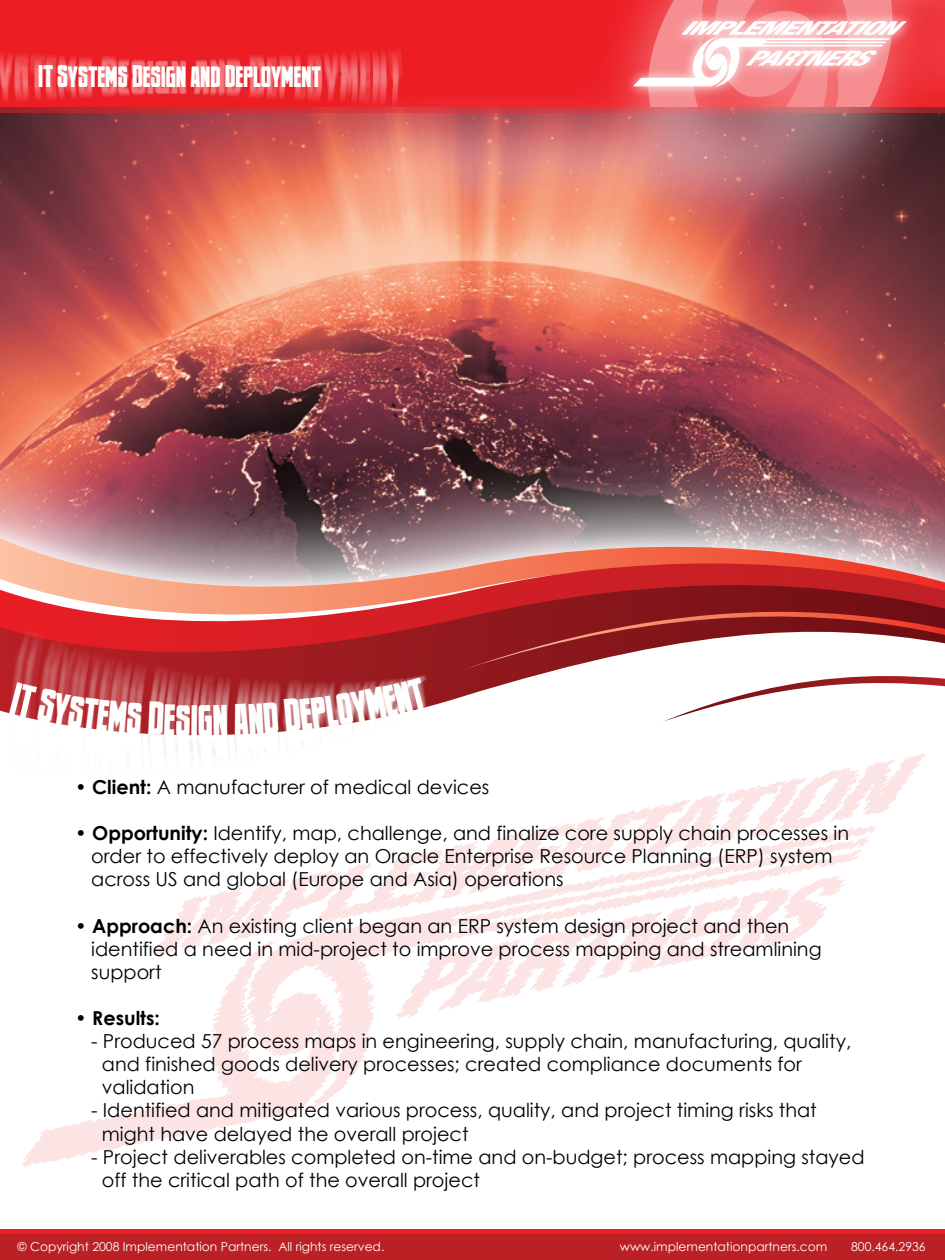
<style>
.page{position:relative;width:945px;height:1260px;background:#fff}
.page>*{position:absolute;margin:0;border:0;box-sizing:border-box;transform-origin:0 0}
.t1{font:42px "Newsflash BB";color:#fff}
.t2{font:28px "Newsflash BB";color:#fff}
.t3{font:19.25px/23.1px "Century Gothic";color:#000}
.t4{font:700 19.25px "Century Gothic";color:#000}
.t5{font:12.25px "Century Gothic";color:#fff}
.s1{font-weight:700}
</style>
<div class="page">
<img style="left:0;top:161px;width:945px;height:228px">
<div style="left:0;top:1229px;width:945px;height:9px;background:#ed1d24"></div>
<img style="left:0;top:0;width:254px;height:161px">
<img style="left:254px;top:0;width:691px;height:270px">
<svg style="left:336px;top:0;width:609px;height:106px;background:#ed282f"></svg>
<div style="left:0;top:1234px;width:945px;height:26px;background:#bb2025"></div>
<img style="left:0;top:389px;width:945px;height:106px">
<img style="left:0;top:495px;width:945px;height:31px">
<svg style="left:0;top:526px;width:945px;height:15px;background:#a58a90"></svg>
<svg style="left:0;top:541px;width:945px;height:22px;background:#c79b97"></svg>
<svg style="left:0;top:563px;width:945px;height:6px;background:#d78a82"></svg>
<svg style="left:22px;top:894px;width:811px;height:273px"></svg>
<img style="left:617px;top:6px;width:305px;height:97px">
<svg style="left:633px;top:21px;width:274px;height:66px"></svg>
<img style="left:0;top:569px;width:945px;height:325px">
<svg style="left:9px;top:682px;width:133px;height:52px"></svg>
<svg style="left:148px;top:702px;width:42px;height:34px"></svg>
<svg style="left:213px;top:705px;width:14px;height:31px"></svg>
<svg style="left:234px;top:678px;width:193px;height:57px"></svg>
<h2 class="t2" style="left:38px;top:63px;width:284px">IT SYSTEMS DESIGN AND DEPLOYMENT</h2>
<h1 class="t1" style="left:190px;top:700px;width:24px">IG</h1>
<p class="t3" style="left:75px;top:775px;width:416px"><span class="s1">• Client:</span> A manufacturer of medical devices</p>
<p class="t3" style="left:91px;top:821px;width:759px;text-indent:-16px"><span class="s1">• Opportunity:</span> Identify, map, challenge, and finalize core supply chain processes in order to effectively deploy an Oracle Enterprise Resource Planning (ERP) system across US and global (Europe and Asia) operations</p>
<p class="t3" style="left:91px;top:914px;width:732px;text-indent:-16px"><span class="s1">• Approach:</span> An existing client began an ERP system design project and then identified a need in mid-project to improve process mapping and streamlining support</p>
<p class="t4" style="left:75px;top:1003px;width:86px">• Results:</p>
<p class="t3" style="left:102px;top:1029px;width:751px;text-indent:-11px">- Produced 57 process maps in engineering, supply chain, manufacturing, quality, and finished goods delivery processes; created compliance documents for validation</p>
<p class="t3" style="left:102px;top:1099px;width:716px;text-indent:-11px">- Identified and mitigated various process, quality, and project timing risks that might have delayed the overall project</p>
<p class="t3" style="left:102px;top:1145px;width:764px;text-indent:-11px">- Project deliverables completed on-time and on-budget; process mapping stayed off the critical path of the overall project</p>
<p class="t5" style="left:18px;top:1238px;width:368px">© Copyright 2008 Implementation Partners. All rights reserved.</p>
<p class="t5" style="left:620px;top:1238px;width:209px">www.implementationpartners.com</p>
<p class="t5" style="left:851px;top:1238px;width:76px">800.464.2936</p>
</div>
